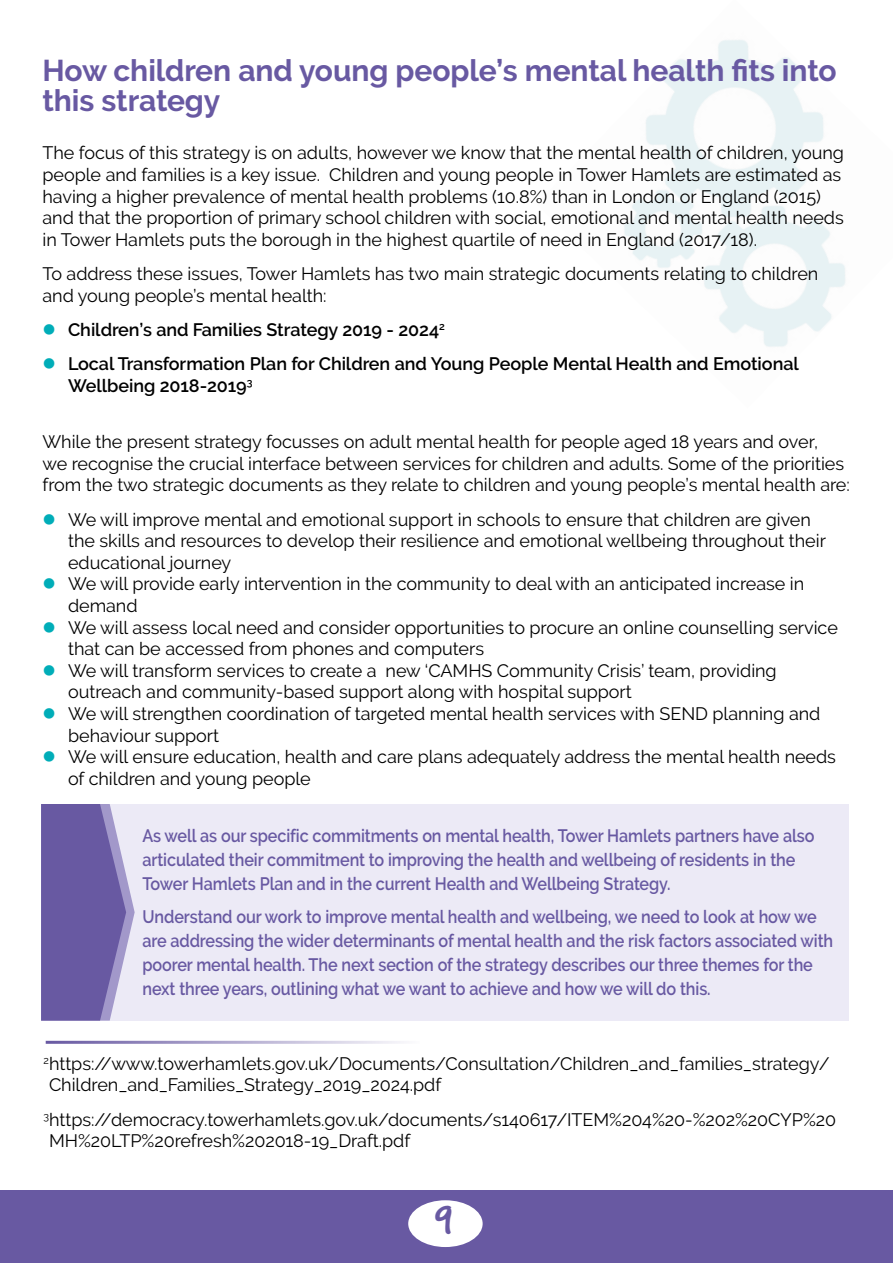
<style>
.page{position:relative;width:893px;height:1263px;background:#fff}
.page>*{position:absolute;margin:0;border:0;box-sizing:border-box;transform-origin:0 0}
.t1{font:700 30px/30px "Raleway";letter-spacing:-.005em;color:#6859a2}
.t2{font:18px/21.6px "Raleway";letter-spacing:-.005em;color:#000}
.t3{font:600 18px/24px "Raleway";letter-spacing:-.005em;color:#6859a2;scale:.9 1}
.t4{font:600 18px/21.6px "Raleway";letter-spacing:-.005em;color:#000}
.t5{font:600 16.65px "Raleway";color:#fff}
.s1{color:#00adb8}
</style>
<div class="page">
<img style="left:624px;top:40px;width:222px;height:307px">
<div style="left:0;top:1191px;width:893px;height:72px;background:#6859a2"></div>
<div style="left:408px;top:1200px;width:75px;height:47px;background:#fff;border-radius:50%"></div>
<div style="left:41px;top:804px;width:808px;height:216px;background:#eceaf6"></div>
<svg style="left:41px;top:804px;width:94px;height:216px;background:#7f72b1"></svg>
<hr style="left:46px;top:1041px;width:374px;height:3px;background:#6859a2">
<h1 class="t1" style="left:43px;top:56px;width:796px">How children and young people’s mental health fits into this strategy</h1>
<p class="t2" style="left:43px;top:142px;width:803px">The focus of this strategy is on adults, however we know that the mental health of children, young people and families is a key issue. Children and young people in Tower Hamlets are estimated as having a higher prevalence of mental health problems (10.8%) than in London or England (2015) and that the proportion of primary school children with social, emotional and mental health needs in Tower Hamlets puts the borough in the highest quartile of need in England (2017/18).</p>
<p class="t2" style="left:43px;top:263px;width:777px">To address these issues, Tower Hamlets has two main strategic documents relating to children and young people’s mental health:</p>
<p class="t4" style="left:43px;top:319px;width:404px"><span class="s1">●</span> Children’s and Families Strategy 2019 - 2024<sup>2</sup></p>
<p class="t4" style="left:68px;top:353px;width:732px;text-indent:-26px"><span class="s1">●</span> Local Transformation Plan for Children and Young People Mental Health and Emotional<br>Wellbeing 2018-2019<sup>3</sup></p>
<p class="t2" style="left:43px;top:431px;width:809px">While the present strategy focusses on adult mental health for people aged 18 years and over,<br>we recognise the crucial interface between services for children and adults. Some of the priorities from the two strategic documents as they relate to children and young people’s mental health are:</p>
<p class="t2" style="left:68px;top:508px;width:759px;text-indent:-26px"><span class="s1">●</span> We will improve mental and emotional support in schools to ensure that children are given the skills and resources to develop their resilience and emotional wellbeing throughout their educational journey</p>
<p class="t2" style="left:68px;top:573px;width:738px;text-indent:-26px"><span class="s1">●</span> We will provide early intervention in the community to deal with an anticipated increase in demand</p>
<p class="t2" style="left:68px;top:616px;width:771px;text-indent:-26px"><span class="s1">●</span> We will assess local need and consider opportunities to procure an online counselling service that can be accessed from phones and computers</p>
<p class="t2" style="left:68px;top:660px;width:710px;text-indent:-26px"><span class="s1">●</span> We will transform services to create a new ‘CAMHS Community Crisis’ team, providing outreach and community-based support along with hospital support</p>
<p class="t2" style="left:68px;top:703px;width:754px;text-indent:-26px"><span class="s1">●</span> We will strengthen coordination of targeted mental health services with SEND planning and behaviour support</p>
<p class="t2" style="left:68px;top:746px;width:769px;text-indent:-26px"><span class="s1">●</span> We will ensure education, health and care plans adequately address the mental health needs of children and young people</p>
<p class="t3" style="left:142px;top:824px;width:748px">As well as our specific commitments on mental health, Tower Hamlets partners have also articulated their commitment to improving the health and wellbeing of residents in the<br>Tower Hamlets Plan and in the current Health and Wellbeing Strategy.</p>
<p class="t3" style="left:142px;top:904px;width:769px">Understand our work to improve mental health and wellbeing, we need to look at how we are addressing the wider determinants of mental health and the risk factors associated with poorer mental health. The next section of the strategy describes our three themes for the next three years, outlining what we want to achieve and how we will do this.</p>
<p class="t2" style="left:49px;top:1053px;width:782px;text-indent:-5px"><sup>2</sup>https://www.towerhamlets.gov.uk/Documents/Consultation/Children_and_families_strategy/<br>Children_and_Families_Strategy_2019_2024.pdf</p>
<p class="t2" style="left:49px;top:1108px;width:788px;text-indent:-6px"><sup>3</sup>https://democracy.towerhamlets.gov.uk/documents/s140617/ITEM%204%20-%202%20CYP%20<br>MH%20LTP%20refresh%202018-19_Draft.pdf</p>
<p class="t5" style="left:434px;top:1228px;width:20px">9<sup>9</sup></p>
</div>
